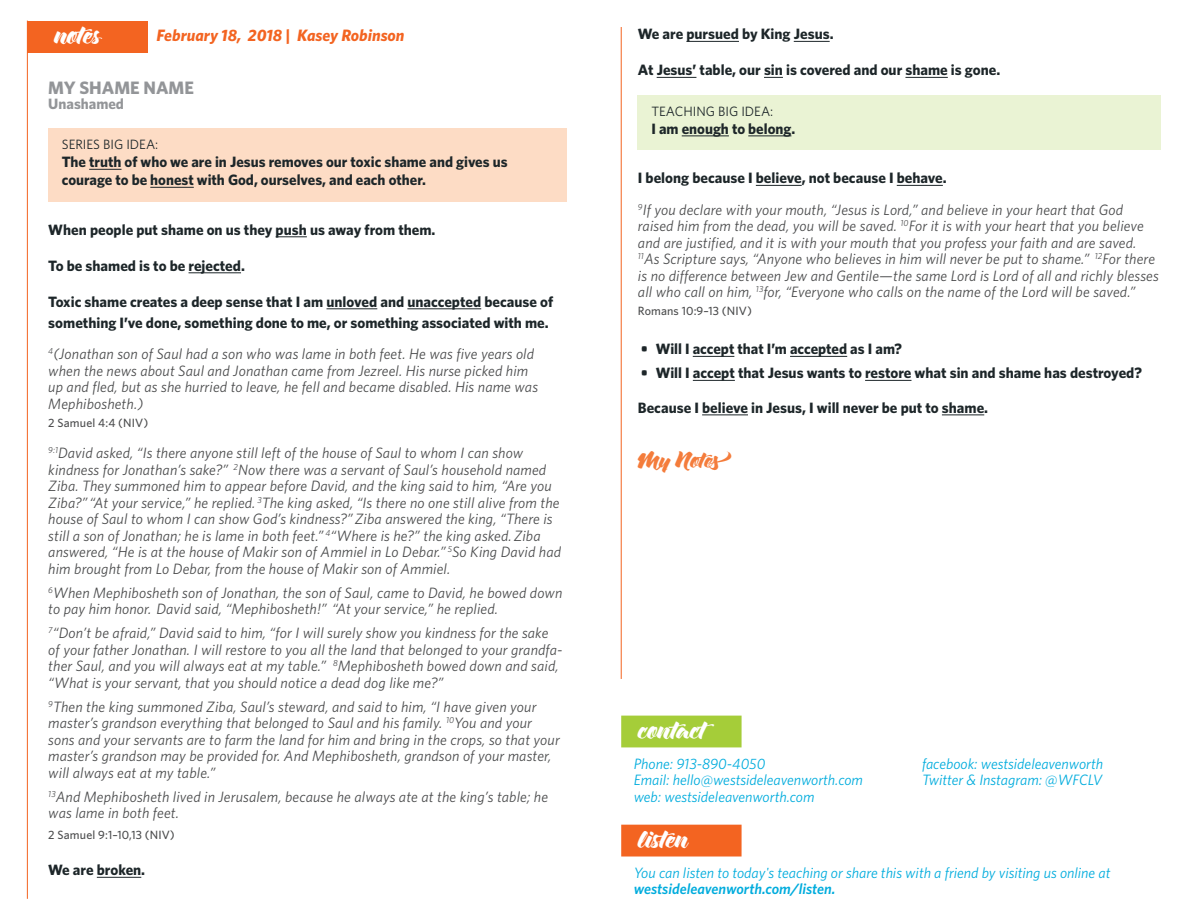
<style>
.page{position:relative;width:1188px;height:918px;background:#fff}
.page>*{position:absolute;margin:0;border:0;box-sizing:border-box;transform-origin:0 0}
.Back_page__H1{font:24px "Zulia Pro";color:#fff}
.Scripture_Left_Last{font:21px "Zulia Pro";color:#f47c3b}
.Series_Title{font:700 18px "Whitney HTF";color:#939598}
.t1{font:italic 700 16.5px "Whitney HTF";color:#f36421}
.Scripture_Left{font:italic 15px/16.5px "Whitney HTF";letter-spacing:.01em;color:#4b4c4d}
.Scripture_Left_Last-2{font:italic 15px/16.5px "Whitney HTF";letter-spacing:.01em;color:#4b4c4d}
.Fillin_Bold{font:700 15px/21px "Whitney HTF";color:#1d2629}
.Back_page__p{font:italic 15px/16.5px "Whitney HTF";color:#00acdd}
.Fillin_Bold_-pad_top{font:700 15px "Whitney HTF";color:#1d2629}
.Series_Big_Idea{font:700 15px/18px "Whitney HTF";color:#1d2629}
.Teaching_Big_Idea{font:700 15px "Whitney HTF";color:#1d2629}
.Message_Title{font:700 15px "Whitney HTF";color:#939598}
.Teaching_Big_Idea_He{font:13.5px "Whitney HTF";color:#1d2629}
.Series_Big_Idea_Head{font:13.5px "Whitney HTF";color:#1d2629}
.Scripture_Reference{font:500 12px "Whitney HTF";letter-spacing:.01em;color:#4b4c4d}
.s1{font-weight:600}
</style>
<div class="page">
<div style="left:27px;top:21px;width:121px;height:31px;background:#f36421"></div>
<hr style="left:27px;top:21px;width:1px;height:878px;background:#f36421">
<div style="left:48px;top:128px;width:519px;height:24px;background:#fddcc5"></div>
<div style="left:48px;top:143px;width:519px;height:58px;background:#fddcc5"></div>
<hr style="left:89px;top:169px;width:33px;height:1px;background:#1d2629">
<hr style="left:150px;top:187px;width:44px;height:1px;background:#1d2629">
<hr style="left:276px;top:237px;width:31px;height:1px;background:#1d2629">
<hr style="left:189px;top:273px;width:52px;height:1px;background:#1d2629">
<hr style="left:327px;top:309px;width:50px;height:1px;background:#1d2629">
<hr style="left:407px;top:309px;width:74px;height:1px;background:#1d2629">
<hr style="left:97px;top:877px;width:44px;height:1px;background:#1d2629">
<hr style="left:621px;top:27px;width:1px;height:652px;background:#f36421">
<div style="left:621px;top:825px;width:121px;height:32px;background:#f36421"></div>
<div style="left:621px;top:716px;width:121px;height:31px;background:#a5cd39"></div>
<hr style="left:686px;top:41px;width:53px;height:1px;background:#1d2629">
<hr style="left:794px;top:41px;width:36px;height:1px;background:#1d2629">
<hr style="left:657px;top:77px;width:39px;height:1px;background:#1d2629">
<svg style="left:764px;top:77px;width:19px;height:1px"></svg>
<hr style="left:905px;top:77px;width:43px;height:1px;background:#1d2629">
<div style="left:638px;top:95px;width:523px;height:23px;background:#eaf3d4"></div>
<div style="left:638px;top:110px;width:523px;height:40px;background:#eaf3d4"></div>
<hr style="left:682px;top:136px;width:47px;height:1px;background:#1d2629">
<hr style="left:748px;top:136px;width:43px;height:1px;background:#1d2629">
<hr style="left:756px;top:185px;width:46px;height:1px;background:#1d2629">
<hr style="left:897px;top:185px;width:46px;height:1px;background:#1d2629">
<hr style="left:693px;top:356px;width:41px;height:1px;background:#1d2629">
<hr style="left:790px;top:356px;width:57px;height:1px;background:#1d2629">
<hr style="left:693px;top:380px;width:42px;height:1px;background:#1d2629">
<hr style="left:865px;top:380px;width:47px;height:1px;background:#1d2629">
<hr style="left:702px;top:415px;width:46px;height:1px;background:#1d2629">
<hr style="left:942px;top:415px;width:42px;height:1px;background:#1d2629">
<p class="Back_page__H1" style="left:54px;top:21px;width:49px">notes</p>
<p class="t1" style="left:156px;top:25px;width:250px">February 18, 2018 | Kasey Robinson</p>
<p class="Series_Title" style="left:48px;top:77px;width:147px">MY SHAME NAME</p>
<p class="Message_Title" style="left:48px;top:95px;width:77px">Unashamed</p>
<p class="Series_Big_Idea_Head" style="left:62px;top:137px;width:98px">SERIES BIG IDEA:</p>
<p class="Series_Big_Idea" style="left:62px;top:153px;width:447px">The truth of who we are in Jesus removes our toxic shame and gives us courage to be honest with God, ourselves, and each other.</p>
<p class="Fillin_Bold_-pad_top" style="left:48px;top:221px;width:389px">When people put shame on us they push us away from them.</p>
<p class="Fillin_Bold" style="left:48px;top:255px;width:198px">To be shamed is to be rejected.</p>
<p class="Fillin_Bold" style="left:48px;top:291px;width:506px">Toxic shame creates a deep sense that I am unloved and unaccepted because of something I’ve done, something done to me, or something associated with me.</p>
<p class="Scripture_Left_Last-2" style="left:48px;top:346px;width:491px"><sup>4</sup>(Jonathan son of Saul had a son who was lame in both feet. He was five years old when the news about Saul and Jonathan came from Jezreel. His nurse picked him up and fled, but as she hurried to leave, he fell and became disabled. His name was Mephibosheth.)</p>
<p class="Scripture_Reference" style="left:48px;top:415px;width:102px">2 Samuel 4:4 (NIV)</p>
<p class="Scripture_Left" style="left:48px;top:445px;width:514px"><sup>9:1</sup>David asked, “Is there anyone still left of the house of Saul to whom I can show kindness for Jonathan’s sake?” <sup>2</sup>Now there was a servant of Saul’s household named Ziba. They summoned him to appear before David, and the king said to him, “Are you Ziba?” “At your service,” he replied. <sup>3</sup>The king asked, “Is there no one still alive from the house of Saul to whom I can show God’s kindness?” Ziba answered the king, “There is still a son of Jonathan; he is lame in both feet.” <sup>4</sup>“Where is he?” the king asked. Ziba answered, “He is at the house of Makir son of Ammiel in Lo Debar.” <sup>5</sup>So King David had him brought from Lo Debar, from the house of Makir son of Ammiel.</p>
<p class="Scripture_Left" style="left:48px;top:584px;width:516px"><sup>6</sup>When Mephibosheth son of Jonathan, the son of Saul, came to David, he bowed down to pay him honor. David said, “Mephibosheth!” “At your service,” he replied.</p>
<p class="Scripture_Left" style="left:48px;top:625px;width:516px"><sup>7</sup>“Don’t be afraid,” David said to him, “for I will surely show you kindness for the sake of your father Jonathan. I will restore to you all the land that belonged to your grandfa&shy;ther Saul, and you will always eat at my table.” <sup>8</sup>Mephibosheth bowed down and said, “What is your servant, that you should notice a dead dog like me?”</p>
<p class="Scripture_Left" style="left:48px;top:698px;width:513px"><sup>9</sup>Then the king summoned Ziba, Saul’s steward, and said to him, “I have given your master’s grandson everything that belonged to Saul and his family. <sup>10</sup>You and your sons and your servants are to farm the land for him and bring in the crops, so that your master’s grandson may be provided for. And Mephibosheth, grandson of your master, will always eat at my table.”</p>
<p class="Scripture_Left_Last-2" style="left:48px;top:788px;width:501px"><sup>13</sup>And Mephibosheth lived in Jerusalem, because he always ate at the king’s table; he was lame in both feet.</p>
<p class="Scripture_Reference" style="left:48px;top:828px;width:128px">2 Samuel 9:1–10,13 (NIV)</p>
<p class="Fillin_Bold" style="left:48px;top:859px;width:98px">We are broken.</p>
<p class="Back_page__p" style="left:634px;top:864px;width:478px">You can listen to today's teaching or share this with a friend by visiting us online at <span class="s1">westsideleavenworth.com/listen.</span></p>
<p class="Fillin_Bold" style="left:638px;top:23px;width:197px">We are pursued by King Jesus.</p>
<p class="Fillin_Bold" style="left:638px;top:59px;width:364px">At Jesus’ table, our sin is covered and our shame is gone.</p>
<p class="Teaching_Big_Idea_He" style="left:651px;top:103px;width:123px">TEACHING BIG IDEA:</p>
<p class="Teaching_Big_Idea" style="left:651px;top:120px;width:145px">I am enough to belong.</p>
<p class="Fillin_Bold_-pad_top" style="left:638px;top:169px;width:310px">I belong because I believe, not because I behave.</p>
<p class="Scripture_Left_Last-2" style="left:638px;top:201px;width:522px"><sup>9</sup>If you declare with your mouth, “Jesus is Lord,” and believe in your heart that God raised him from the dead, you will be saved. <sup>10</sup>For it is with your heart that you believe and are justified, and it is with your mouth that you profess your faith and are saved.<br><sup>11</sup>As Scripture says, “Anyone who believes in him will never be put to shame.” <sup>12</sup>For there is no difference between Jew and Gentile—the same Lord is Lord of all and richly blesses all who call on him, <sup>13</sup>for, “Everyone who calls on the name of the Lord will be saved.”</p>
<p class="Scripture_Reference" style="left:638px;top:304px;width:116px">Romans 10:9–13 (NIV)</p>
<p class="Fillin_Bold" style="left:641px;top:338px;width:263px">• Will I accept that I’m accepted as I am?</p>
<p class="Fillin_Bold" style="left:641px;top:362px;width:503px">• Will I accept that Jesus wants to restore what sin and shame has destroyed?</p>
<p class="Fillin_Bold_-pad_top" style="left:638px;top:399px;width:352px">Because I believe in Jesus, I will never be put to shame.</p>
<p class="Scripture_Left_Last" style="left:638px;top:447px;width:93px">My Notes</p>
<p class="Back_page__H1" style="left:638px;top:716px;width:69px">contact</p>
<p class="Back_page__p" style="left:634px;top:755px;width:231px">Phone: 913-890-4050<br>Email: hello@westsideleavenworth.com</p>
<p class="Back_page__p" style="left:634px;top:788px;width:182px">web: westsideleavenworth.com</p>
<p class="Back_page__p" style="left:922px;top:755px;width:183px">facebook: westsideleavenworth<br>Twitter &amp; Instagram: @WFCLV</p>
<p class="Back_page__H1" style="left:638px;top:825px;width:51px">listen</p>
</div>
